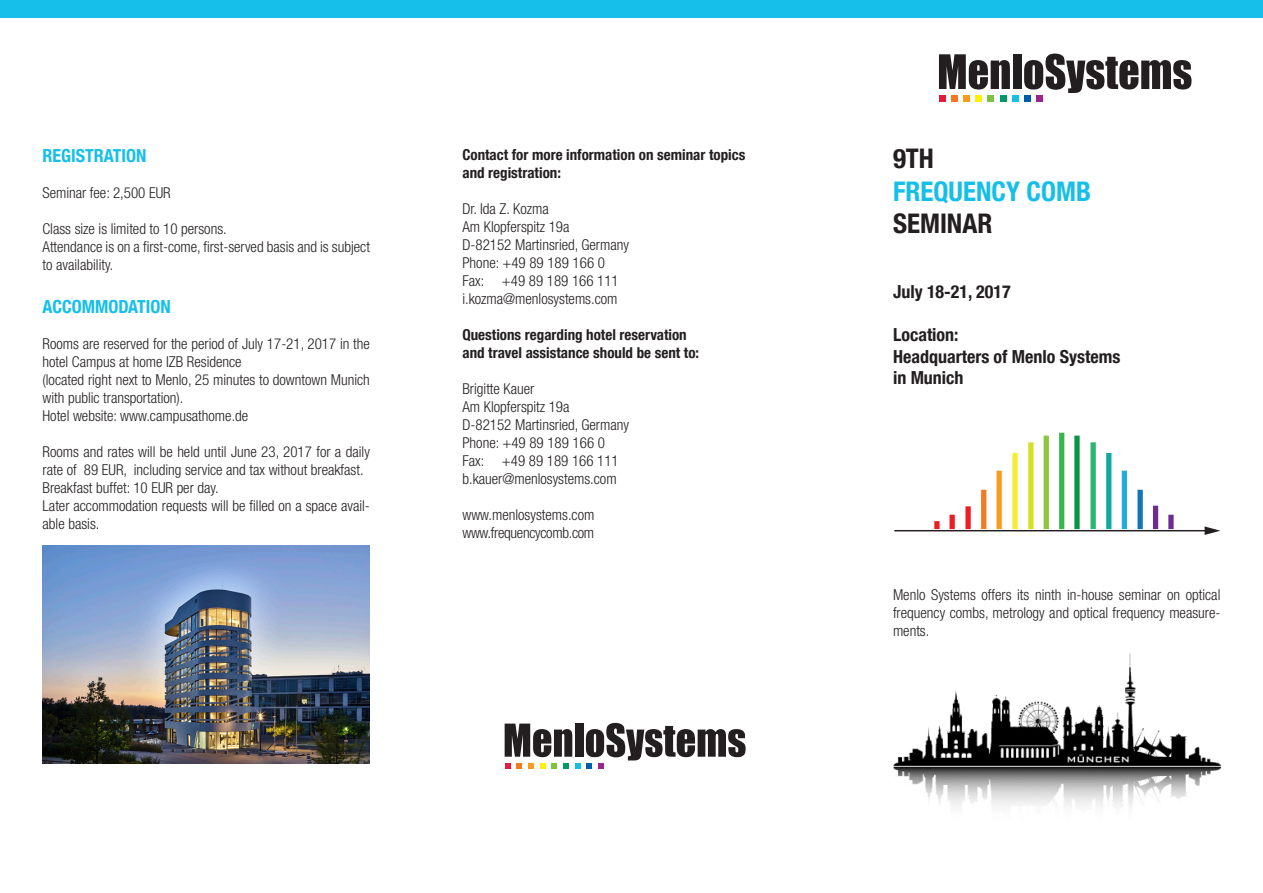
<style>
.page{position:relative;width:1263px;height:893px;background:#fff}
.page>*{position:absolute;margin:0;border:0;box-sizing:border-box;transform-origin:0 0}
.t1{font:700 condensed 27px "Helvetica Neue LT Com";color:#15bfe9}
.t2{font:700 condensed 27px "Helvetica Neue LT Com";color:#231f20}
.t3{font:700 condensed 18px/21.6px "Helvetica Neue LT Com";color:#231f20}
.t4{font:700 condensed 18px "Helvetica Neue LT Com";color:#15bfe9}
.t5{font:300 condensed 15px/18px "Helvetica Neue LT Com";color:#231f20}
.t6{font:700 condensed 15px/18px "Helvetica Neue LT Com";color:#231f20}
.t7{font:300 condensed 15px "Helvetica Neue LT Com";letter-spacing:-.02em;color:#231f20}
</style>
<div class="page">
<div style="left:1013px;top:54px;width:8px;height:35px;background:#231f20"></div>
<svg style="left:939px;top:54px;width:79px;height:47px"></svg>
<svg style="left:1024px;top:54px;width:167px;height:47px"></svg>
<img style="left:893px;top:653px;width:327px;height:154px">
<svg style="left:505px;top:724px;width:67px;height:33px"></svg>
<div style="left:575px;top:724px;width:8px;height:33px;background:#231f20"></div>
<svg style="left:505px;top:763px;width:5px;height:5px"></svg>
<svg style="left:516px;top:763px;width:6px;height:6px"></svg>
<svg style="left:528px;top:763px;width:6px;height:5px"></svg>
<svg style="left:540px;top:763px;width:5px;height:6px"></svg>
<svg style="left:551px;top:763px;width:6px;height:6px"></svg>
<svg style="left:563px;top:763px;width:6px;height:6px"></svg>
<svg style="left:575px;top:763px;width:5px;height:5px"></svg>
<svg style="left:586px;top:723px;width:160px;height:46px"></svg>
<div style="left:0;top:0;width:1263px;height:18px;background:#15bfe9"></div>
<img style="left:43px;top:546px;width:327px;height:217px">
<hr style="left:894px;top:530px;width:313px;height:1px;background:#231f20">
<svg style="left:1204px;top:526px;width:16px;height:9px"></svg>
<div style="left:934px;top:521px;width:5px;height:8px;background:#ee1d23"></div>
<div style="left:949px;top:515px;width:6px;height:14px;background:#ee1d23"></div>
<div style="left:965px;top:506px;width:6px;height:23px;background:#ee1d23"></div>
<div style="left:981px;top:490px;width:5px;height:39px;background:#f47921"></div>
<div style="left:996px;top:471px;width:6px;height:58px;background:#f89c1c"></div>
<div style="left:1012px;top:453px;width:6px;height:76px;background:#f4ed2f"></div>
<div style="left:1028px;top:442px;width:5px;height:87px;background:#d6df21"></div>
<div style="left:1044px;top:436px;width:5px;height:93px;background:#8bc63e"></div>
<div style="left:1059px;top:433px;width:5px;height:96px;background:#3ab54a"></div>
<div style="left:1074px;top:436px;width:6px;height:93px;background:#0d9344"></div>
<div style="left:1090px;top:442px;width:6px;height:87px;background:#2bb572"></div>
<div style="left:1106px;top:453px;width:5px;height:76px;background:#12a79d"></div>
<div style="left:1122px;top:471px;width:5px;height:58px;background:#24aae1"></div>
<div style="left:1137px;top:490px;width:6px;height:39px;background:#1074bc"></div>
<div style="left:1153px;top:506px;width:5px;height:23px;background:#6e2c91"></div>
<div style="left:1168px;top:515px;width:5px;height:14px;background:#6e2c91"></div>
<p class="t4" style="left:43px;top:144px;width:105px">REGISTRATION</p>
<p class="t5" style="left:43px;top:183px;width:130px">Seminar fee: 2,500 EUR</p>
<p class="t5" style="left:43px;top:219px;width:186px">Class size is limited to 10 persons.</p>
<p class="t5" style="left:43px;top:237px;width:329px">Attendance is on a first-come, first-served basis and is subject to availability.</p>
<p class="t4" style="left:43px;top:296px;width:130px">ACCOMMODATION</p>
<p class="t5" style="left:43px;top:335px;width:329px">Rooms are reserved for the period of July 17-21, 2017 in the hotel Campus at home IZB Residence</p>
<p class="t5" style="left:43px;top:371px;width:329px">(located right next to Menlo, 25 minutes to downtown Munich with public transportation).</p>
<p class="t5" style="left:43px;top:407px;width:207px">Hotel website: www.campusathome.de</p>
<p class="t5" style="left:43px;top:443px;width:329px">Rooms and rates will be held until June 23, 2017 for a daily rate of 89 EUR, including service and tax without breakfast.</p>
<p class="t5" style="left:43px;top:479px;width:178px">Breakfast buffet: 10 EUR per day.</p>
<p class="t5" style="left:43px;top:497px;width:329px">Later accommodation requests will be filled on a space avail&shy;able basis.</p>
<p class="t6" style="left:462px;top:145px;width:284px">Contact for more information on seminar topics and registration:</p>
<p class="t5" style="left:462px;top:199px;width:88px">Dr. Ida Z. Kozma</p>
<p class="t5" style="left:462px;top:217px;width:109px">Am Klopferspitz 19a</p>
<p class="t5" style="left:462px;top:235px;width:168px">D-82152 Martinsried, Germany</p>
<p class="t5" style="left:462px;top:253px;width:144px">Phone: +49 89 189 166 0</p>
<p class="t5" style="left:462px;top:271px;width:158px">Fax: +49 89 189 166 111</p>
<p class="t5" style="left:462px;top:289px;width:157px">i.kozma@menlosystems.com</p>
<p class="t6" style="left:462px;top:325px;width:238px">Questions regarding hotel reservation and travel assistance should be sent to:</p>
<p class="t5" style="left:462px;top:379px;width:73px">Brigitte Kauer</p>
<p class="t5" style="left:462px;top:397px;width:109px">Am Klopferspitz 19a</p>
<p class="t5" style="left:462px;top:415px;width:168px">D-82152 Martinsried, Germany</p>
<p class="t5" style="left:462px;top:433px;width:144px">Phone: +49 89 189 166 0</p>
<p class="t5" style="left:462px;top:451px;width:158px">Fax: +49 89 189 166 111</p>
<p class="t5" style="left:462px;top:469px;width:156px">b.kauer@menlosystems.com</p>
<p class="t5" style="left:462px;top:505px;width:133px">www.menlosystems.com</p>
<p class="t7" style="left:462px;top:524px;width:133px">www.frequencycomb.com</p>
<p class="t2" style="left:893px;top:142px;width:42px">9TH</p>
<p class="t1" style="left:893px;top:175px;width:200px">FREQUENCY COMB</p>
<p class="t2" style="left:893px;top:207px;width:101px">SEMINAR</p>
<p class="t3" style="left:893px;top:281px;width:119px">July 18-21, 2017</p>
<p class="t3" style="left:893px;top:324px;width:67px">Location:</p>
<p class="t3" style="left:893px;top:345px;width:229px">Headquarters of Menlo Systems in Munich</p>
<p class="t5" style="left:893px;top:586px;width:329px;text-align:justify">Menlo Systems offers its ninth in-house seminar on optical frequency combs, metrology and optical frequency measure&shy;ments.</p>
</div>
